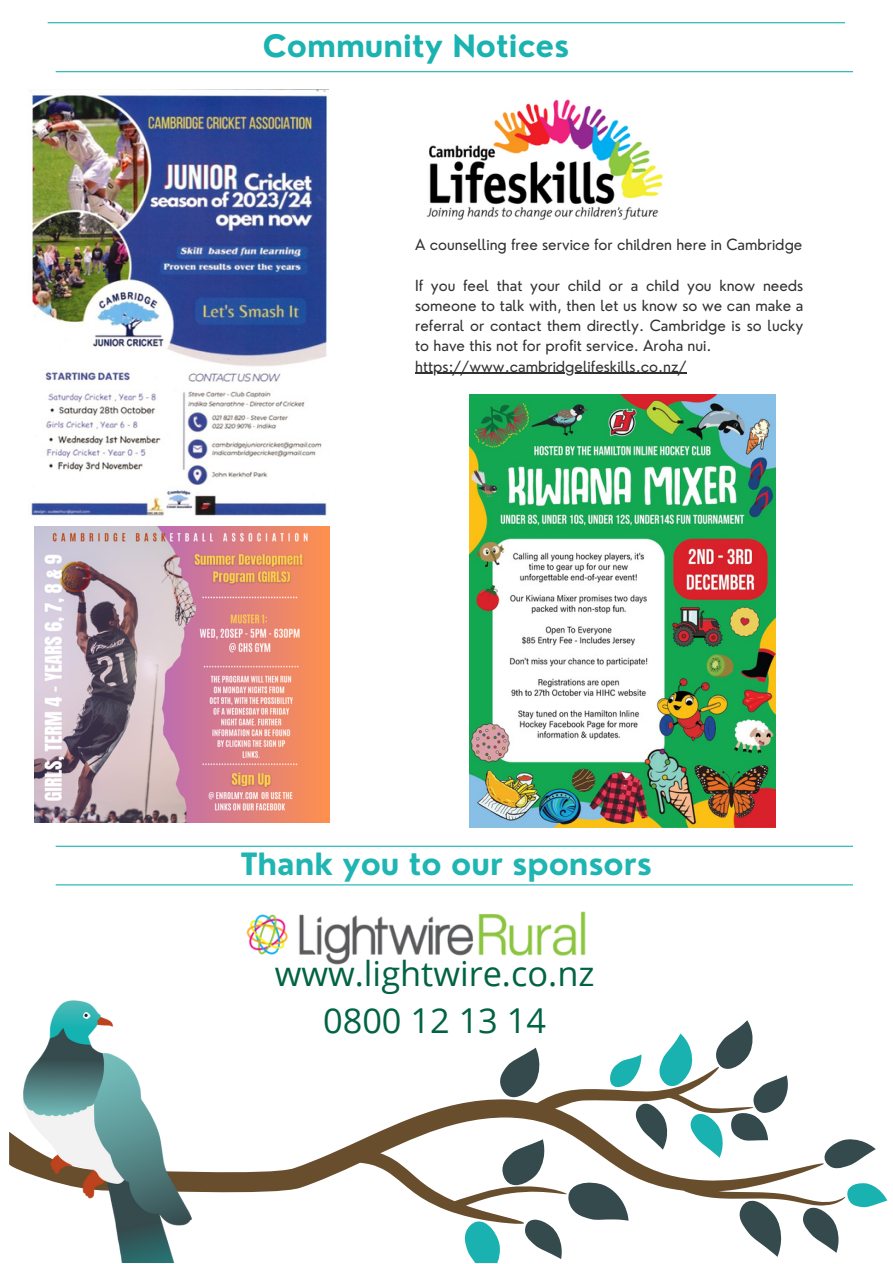
<style>
.page{position:relative;width:893px;height:1264px;background:#fff}
.page>*{position:absolute;margin:0;border:0;box-sizing:border-box;transform-origin:0 0}
.t1{font:34.35px "Open Sans";color:#006344}
.t2{font:700 30px "Nourd";color:#1fb5b3}
.t3{font:700 30px "Nourd";color:#1bb3b1}
.t4{font:15px/20.2px "Nourd";color:#323232;text-align:justify}
</style>
<div class="page">
<hr style="left:56px;top:845px;width:796px;height:1px;background:#1ab2b0">
<hr style="left:56px;top:884px;width:796px;height:1px;background:#1ab2b0">
<img style="left:210px;top:885px;width:412px;height:80px">
<hr style="left:48px;top:22px;width:797px;height:1px;background:#1ab2b0">
<hr style="left:56px;top:71px;width:796px;height:1px;background:#1ab2b0">
<svg style="left:847px;top:1183px;width:40px;height:24px"></svg>
<svg style="left:803px;top:1223px;width:35px;height:29px"></svg>
<svg style="left:845px;top:1139px;width:30px;height:28px"></svg>
<svg style="left:507px;top:1047px;width:33px;height:19px"></svg>
<svg style="left:465px;top:1223px;width:97px;height:39px"></svg>
<svg style="left:716px;top:1020px;width:37px;height:46px"></svg>
<svg style="left:660px;top:1033px;width:33px;height:33px"></svg>
<svg style="left:615px;top:1054px;width:26px;height:12px"></svg>
<svg style="left:742px;top:1223px;width:39px;height:33px"></svg>
<svg style="left:9px;top:1066px;width:836px;height:157px"></svg>
<img style="left:22px;top:1000px;width:169px;height:262px">
<img style="left:30px;top:89px;width:298px;height:427px">
<img style="left:426px;top:99px;width:237px;height:121px">
<svg style="left:415px;top:372px;width:8px;height:2px"></svg>
<hr style="left:423px;top:372px;width:263px;height:2px;background:#323232">
<img style="left:34px;top:526px;width:296px;height:296px">
<img style="left:469px;top:394px;width:306px;height:433px">
<p class="t3" style="left:263px;top:27px;width:308px">Community Notices</p>
<p class="t4" style="left:415px;top:234px;width:389px">A counselling free service for children here in Cambridge</p>
<p class="t4" style="left:415px;top:275px;width:389px">If you feel that your child or a child you know needs someone to talk with, then let us know so we can make a referral or contact them directly. Cambridge is so lucky to have this not for profit service. Aroha nui.</p>
<p class="t4" style="left:415px;top:356px;width:273px">https://www.cambridgelifeskills.co.nz/</p>
<p class="t2" style="left:241px;top:845px;width:412px">Thank you to our sponsors</p>
<p class="t1" style="left:275px;top:949px;width:321px">www.lightwire.co.nz</p>
<p class="t1" style="left:323px;top:996px;width:224px">0800 12 13 14</p>
</div>
